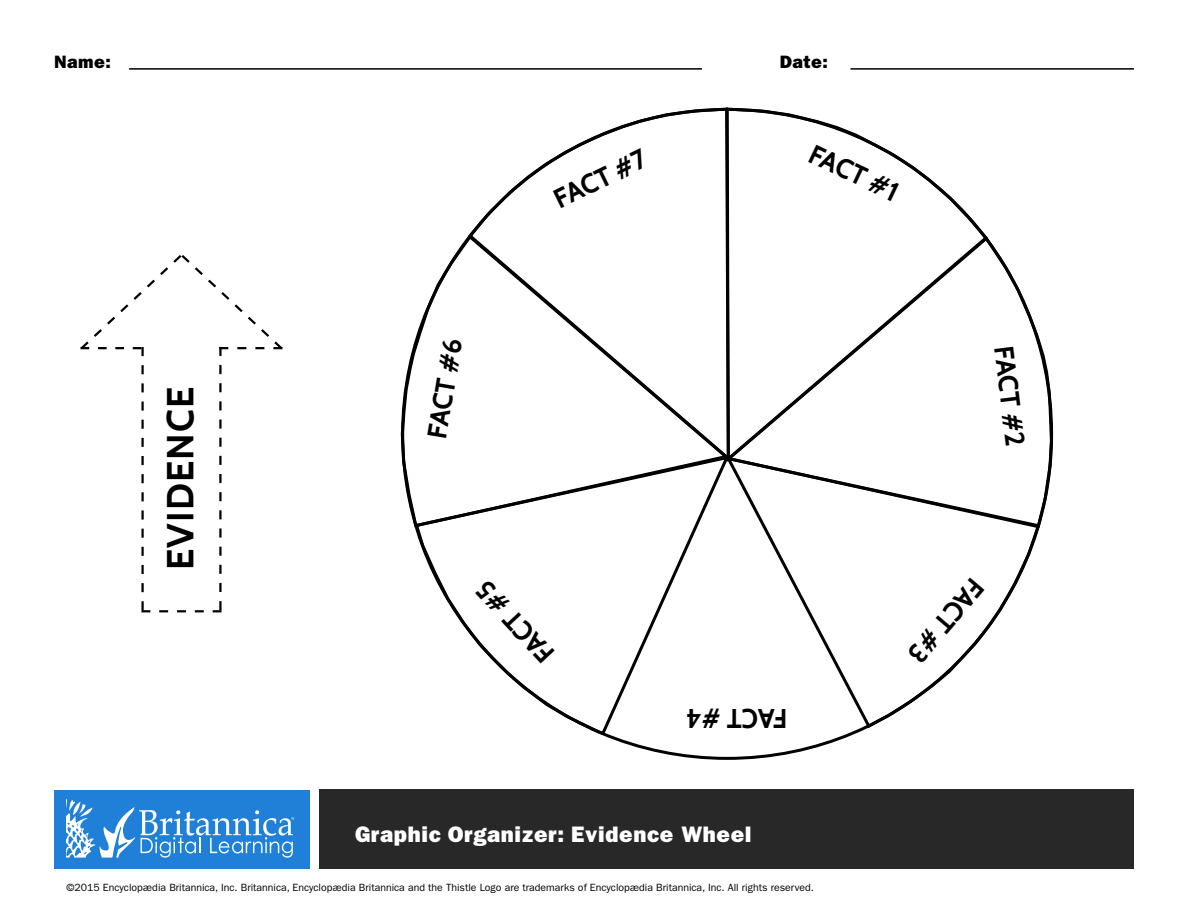
<style>
.page{position:relative;width:1188px;height:918px;background:#fff}
.page>*{position:absolute;margin:0;border:0;box-sizing:border-box;transform-origin:0 0}
.t1{font:700 37.5px "Cabin";letter-spacing:.03em;color:#000}
.t2{font:700 27px "Cabin";color:#000}
.t3{font:800 22.5px "Franklin Gothic";letter-spacing:.03em;color:#fff}
.t4{font:800 18px "Franklin Gothic";letter-spacing:.03em;color:#000}
.t5{font:10.5px "ITC Franklin Gothic Std";color:#000}
</style>
<div class="page">
<div style="left:320px;top:789px;width:814px;height:80px;background:#292829"></div>
<div style="left:54px;top:790px;width:255px;height:79px;background:#2080d8"></div>
<svg style="left:67px;top:799px;width:227px;height:59px"></svg>
<hr style="left:129px;top:68px;width:573px;height:2px;background:#000">
<hr style="left:850px;top:68px;width:284px;height:2px;background:#000">
<svg style="left:80px;top:255px;width:203px;height:357px"></svg>
<svg style="left:471px;top:107px;width:253px;height:125px"></svg>
<svg style="left:724px;top:107px;width:261px;height:127px"></svg>
<svg style="left:731px;top:234px;width:323px;height:284px"></svg>
<svg style="left:400px;top:232px;width:330px;height:289px"></svg>
<svg style="left:731px;top:454px;width:311px;height:276px"></svg>
<svg style="left:413px;top:454px;width:318px;height:283px"></svg>
<h3 class="t4" style="left:54px;top:52px;width:58px">Name:</h3>
<h3 class="t4" style="left:780px;top:52px;width:50px">Date:</h3>
<h2 class="t2" style="left:548px;top:186px;width:101px;rotate:-26deg">FACT #7</h2>
<h2 class="t2" style="left:818px;top:137px;width:97px;rotate:26deg">FACT #1</h2>
<h1 class="t1" style="left:158px;top:570px;width:185px;rotate:-90deg">EVIDENCE</h1>
<h2 class="t2" style="left:420px;top:435px;width:103px;rotate:-80deg">FACT #6</h2>
<h2 class="t2" style="left:537px;top:670px;width:102px;rotate:-133deg">FACT #5</h2>
<h2 class="t2" style="left:788px;top:735px;width:103px;rotate:-180deg">FACT #4</h2>
<h3 class="t3" style="left:355px;top:821px;width:398px">Graphic Organizer: Evidence Wheel</h3>
<p class="t5" style="left:67px;top:881px;width:749px">©2015 Encyclopædia Britannica, Inc. Britannica, Encyclopædia Britannica and the Thistle Logo are trademarks of Encyclopædia Britannica, Inc. All rights reserved.</p>
<h2 class="t2" style="left:1020px;top:344px;width:102px;rotate:83deg">FACT #2</h2>
<h2 class="t2" style="left:991px;top:593px;width:102px;rotate:131deg">FACT #3</h2>
</div>
